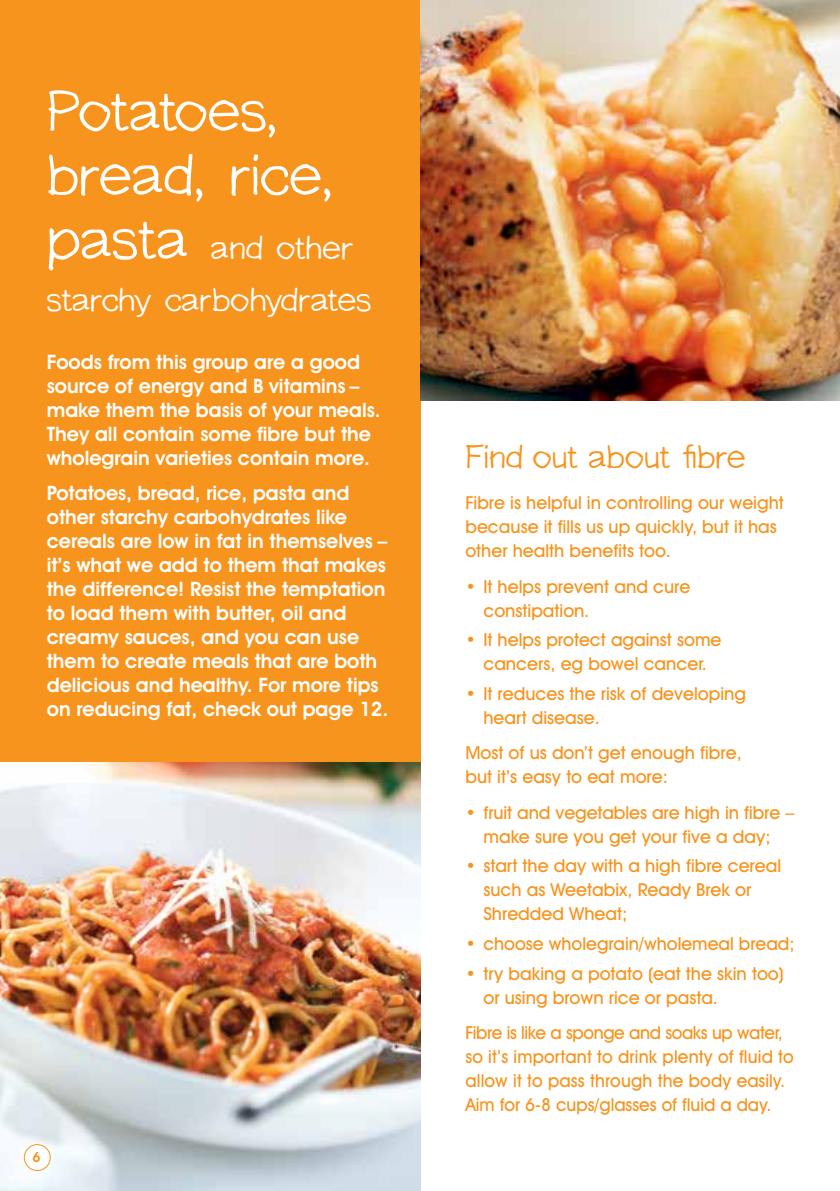
<style>
.page{position:relative;width:840px;height:1191px;background:#fff}
.page>*{position:absolute;margin:0;border:0;box-sizing:border-box;transform-origin:0 0}
.t1{font:56px/64px "Langer Roman";color:#fff}
.t2{font:32px/52px "Langer Roman";color:#fff}
.t3{font:32px "Langer Roman";color:#f7941e}
.t4{font:600 20px/24px "Avant Garde IT Cby BT";color:#fff}
.t5{font:500 18px/24px "Avant Garde IT Cby BT";color:#f7941e}
.t6{font:600 14px "Avant Garde IT Cby BT";color:#f7941e}
.s1{font-size:56px}
</style>
<div class="page">
<div style="left:0;top:0;width:420px;height:1191px;background:#f7941e"></div>
<img style="left:0;top:763px;width:420px;height:428px">
<img style="left:420px;top:0;width:419px;height:401px">
<div style="left:24px;top:1144px;width:26px;height:26px;background:#fff;border-radius:50%"></div>
<div style="left:24px;top:1144px;width:27px;height:27px;border:1px solid #f7941e;border-radius:50%"></div>
<h1 class="t1" style="left:47px;top:76px;width:289px">Potatoes, bread, rice,</h1>
<h2 class="t2" style="left:47px;top:220px;width:326px"><span class="s1">pasta</span> and other starchy carbohydrates</h2>
<p class="t4" style="left:47px;top:349px;width:335px">Foods from this group are a good source of energy and B vitamins – make them the basis of your meals.<br>They all contain some fibre but the wholegrain varieties contain more.</p>
<p class="t4" style="left:47px;top:481px;width:343px">Potatoes, bread, rice, pasta and other starchy carbohydrates like cereals are low in fat in themselves – it’s what we add to them that makes the difference! Resist the temptation to load them with butter, oil and creamy sauces, and you can use them to create meals that are both delicious and healthy. For more tips on reducing fat, check out page 12.</p>
<p class="t6" style="left:32px;top:1148px;width:10px">6</p>
<h2 class="t3" style="left:465px;top:434px;width:282px">Find out about fibre</h2>
<p class="t5" style="left:465px;top:491px;width:320px">Fibre is helpful in controlling our weight because it fills us up quickly, but it has other health benefits too.</p>
<p class="t5" style="left:483px;top:574px;width:208px;text-indent:-18px">• It helps prevent and cure constipation.</p>
<p class="t5" style="left:465px;top:627px;width:257px;text-align:center">• It helps protect against some cancers, eg bowel cancer.</p>
<p class="t5" style="left:483px;top:681px;width:264px;text-indent:-18px">• It reduces the risk of developing heart disease.</p>
<p class="t5" style="left:465px;top:740px;width:278px">Most of us don’t get enough fibre, but it’s easy to eat more:</p>
<p class="t5" style="left:465px;top:800px;width:330px;text-align:center">• fruit and vegetables are high in fibre – make sure you get your five a day;</p>
<p class="t5" style="left:483px;top:853px;width:299px;text-indent:-18px">• start the day with a high fibre cereal such as Weetabix, Ready Brek or<br>Shredded Wheat;</p>
<p class="t5" style="left:465px;top:931px;width:330px">• choose wholegrain/wholemeal bread;</p>
<p class="t5" style="left:483px;top:961px;width:302px;text-indent:-18px">• try baking a potato (eat the skin too) or using brown rice or pasta.</p>
<p class="t5" style="left:465px;top:1020px;width:330px">Fibre is like a sponge and soaks up water, so it’s important to drink plenty of fluid to allow it to pass through the body easily.<br>Aim for 6-8 cups/glasses of fluid a day.</p>
</div>
